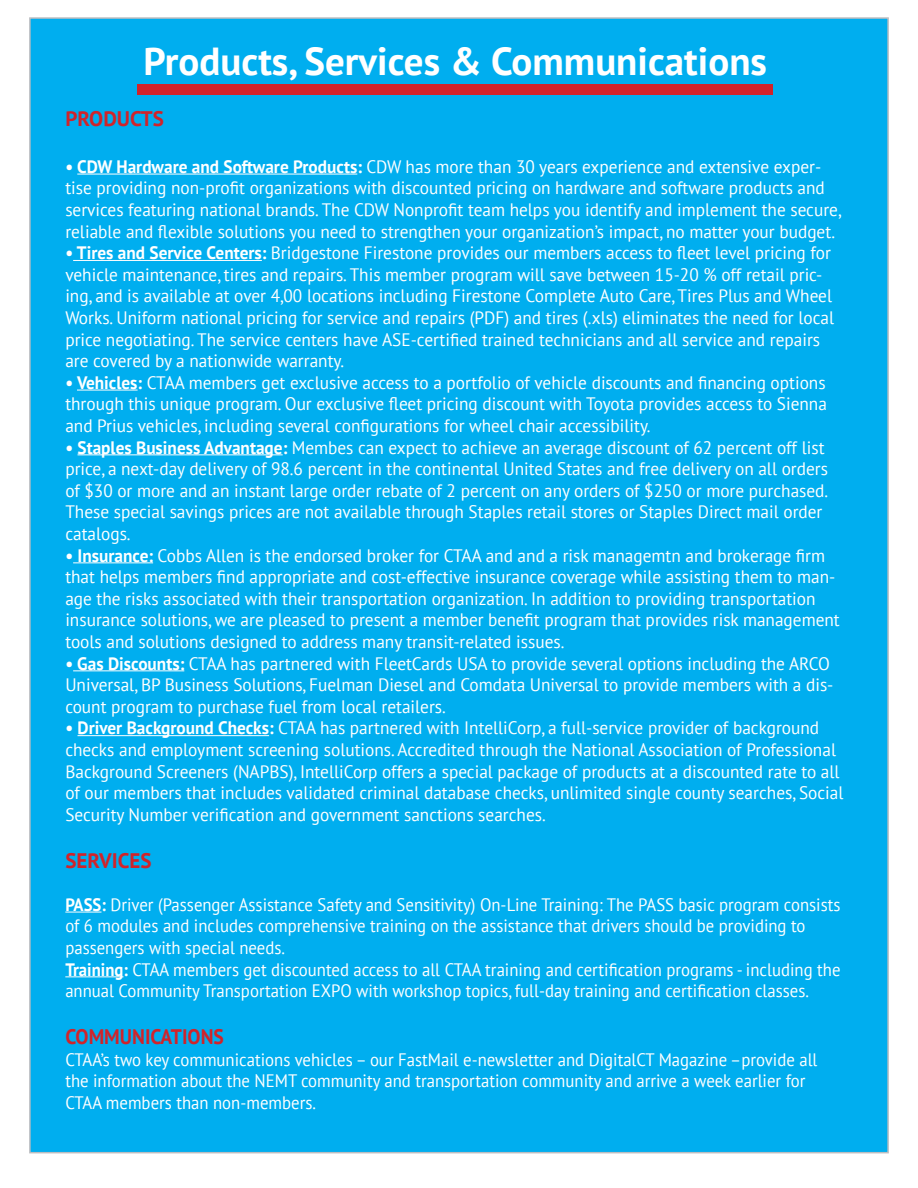
<style>
.page{position:relative;width:918px;height:1188px;background:#fff}
.page>*{position:absolute;margin:0;border:0;box-sizing:border-box;transform-origin:0 0}
.t1{font:700 39px "PT Sans";color:#fff}
.t2{font:700 21px "PT Sans";color:#d1232a}
.t3{font:700 21px "PT Sans";color:#d1232a;scale:.93 1}
.t4{font:18px/21.6px "PT Sans";color:#fff;scale:.96 1}
.t5{font:18px/21.6px "PT Sans";color:#fff;scale:.93 1}
.s1{font-weight:700}
</style>
<div class="page">
<div style="left:29px;top:17px;width:860px;height:1136px;background:#00aeef;border:2px solid #bcbdc0"></div>
<hr style="left:77px;top:174px;width:280px;height:1px;background:#fff">
<hr style="left:73px;top:260px;width:189px;height:1px;background:#fff">
<hr style="left:77px;top:390px;width:61px;height:1px;background:#fff">
<hr style="left:78px;top:454px;width:205px;height:1px;background:#fff">
<hr style="left:73px;top:562px;width:80px;height:1px;background:#fff">
<hr style="left:73px;top:670px;width:111px;height:1px;background:#fff">
<hr style="left:78px;top:735px;width:191px;height:1px;background:#fff">
<hr style="left:65px;top:912px;width:36px;height:1px;background:#fff">
<hr style="left:65px;top:976px;width:58px;height:1px;background:#fff">
<div style="left:137px;top:84px;width:635px;height:11px;background:#d1232a"></div>
<p class="t1" style="left:144px;top:35px;width:625px">Products, Services &amp; Communications</p>
<p class="t2" style="left:65px;top:105px;width:100px">PRODUCTS</p>
<p class="t4" style="left:65px;top:155px;width:810px"><span class="s1">• CDW Hardware and Software Products:</span> CDW has more than 30 years experience and extensive exper&shy;tise providing non-profit organizations with discounted pricing on hardware and software products and services featuring national brands. The CDW Nonprofit team helps you identify and implement the secure, reliable and flexible solutions you need to strengthen your organization’s impact, no matter your budget.</p>
<p class="t4" style="left:65px;top:242px;width:802px"><span class="s1">• Tires and Service Centers:</span> Bridgestone Firestone provides our members access to fleet level pricing for vehicle maintenance, tires and repairs. This member program will save between 15-20 % off retail pric&shy;ing, and is available at over 4,00 locations including Firestone Complete Auto Care, Tires Plus and Wheel Works. Uniform national pricing for service and repairs (PDF) and tires (.xls) eliminates the need for local price negotiating. The service centers have ASE-certified trained technicians and all service and repairs are covered by a nationwide warranty.</p>
<p class="t4" style="left:65px;top:371px;width:795px;text-align:justify"><span class="s1">• Vehicles:</span> CTAA members get exclusive access to a portfolio of vehicle discounts and financing options through this unique program. Our exclusive fleet pricing discount with Toyota provides access to Sienna and Prius vehicles, including several configurations for wheel chair accessibility.</p>
<p class="t4" style="left:65px;top:436px;width:796px"><span class="s1">• Staples Business Advantage:</span> Membes can expect to achieve an average discount of 62 percent off list price, a next-day delivery of 98.6 percent in the continental United States and free delivery on all orders of $30 or more and an instant large order rebate of 2 percent on any orders of $250 or more purchased.<br>These special savings prices are not available through Staples retail stores or Staples Direct mail order catalogs.</p>
<p class="t4" style="left:65px;top:544px;width:808px"><span class="s1">• Insurance:</span> Cobbs Allen is the endorsed broker for CTAA and and a risk managemtn and brokerage firm that helps members find appropriate and cost-effective insurance coverage while assisting them to man&shy;age the risks associated with their transportation organization. In addition to providing transportation insurance solutions, we are pleased to present a member benefit program that provides risk management tools and solutions designed to address many transit-related issues.</p>
<p class="t4" style="left:65px;top:652px;width:802px"><span class="s1">• Gas Discounts:</span> CTAA has partnered with FleetCards USA to provide several options including the ARCO<br>Universal, BP Business Solutions, Fuelman Diesel and Comdata Universal to provide members with a dis&shy;count program to purchase fuel from local retailers.</p>
<p class="t4" style="left:65px;top:717px;width:812px"><span class="s1">• Driver Background Checks:</span> CTAA has partnered with IntelliCorp, a full-service provider of background checks and employment screening solutions. Accredited through the National Association of Professional Background Screeners (NAPBS), IntelliCorp offers a special package of products at a discounted rate to all of our members that includes validated criminal database checks, unlimited single county searches, Social Security Number verification and government sanctions searches.</p>
<p class="t2" style="left:65px;top:846px;width:88px">SERVICES</p>
<p class="t5" style="left:65px;top:893px;width:835px"><span class="s1">PASS:</span> Driver (Passenger Assistance Safety and Sensitivity) On-Line Training: The PASS basic program consists of 6 modules and includes comprehensive training on the assistance that drivers should be providing to passengers with special needs.</p>
<p class="t5" style="left:65px;top:958px;width:835px"><span class="s1">Training:</span> CTAA members get discounted access to all CTAA training and certification programs - including the annual Community Transportation EXPO with workshop topics, full-day training and certification classes.</p>
<p class="t3" style="left:65px;top:1023px;width:172px">COMMUNICATIONS</p>
<p class="t5" style="left:65px;top:1048px;width:810px">CTAA’s two key communications vehicles – our FastMail e-newsletter and DigitalCT Magazine –provide all the information about the NEMT community and transportation community and arrive a week earlier for<br>CTAA members than non-members.</p>
</div>
